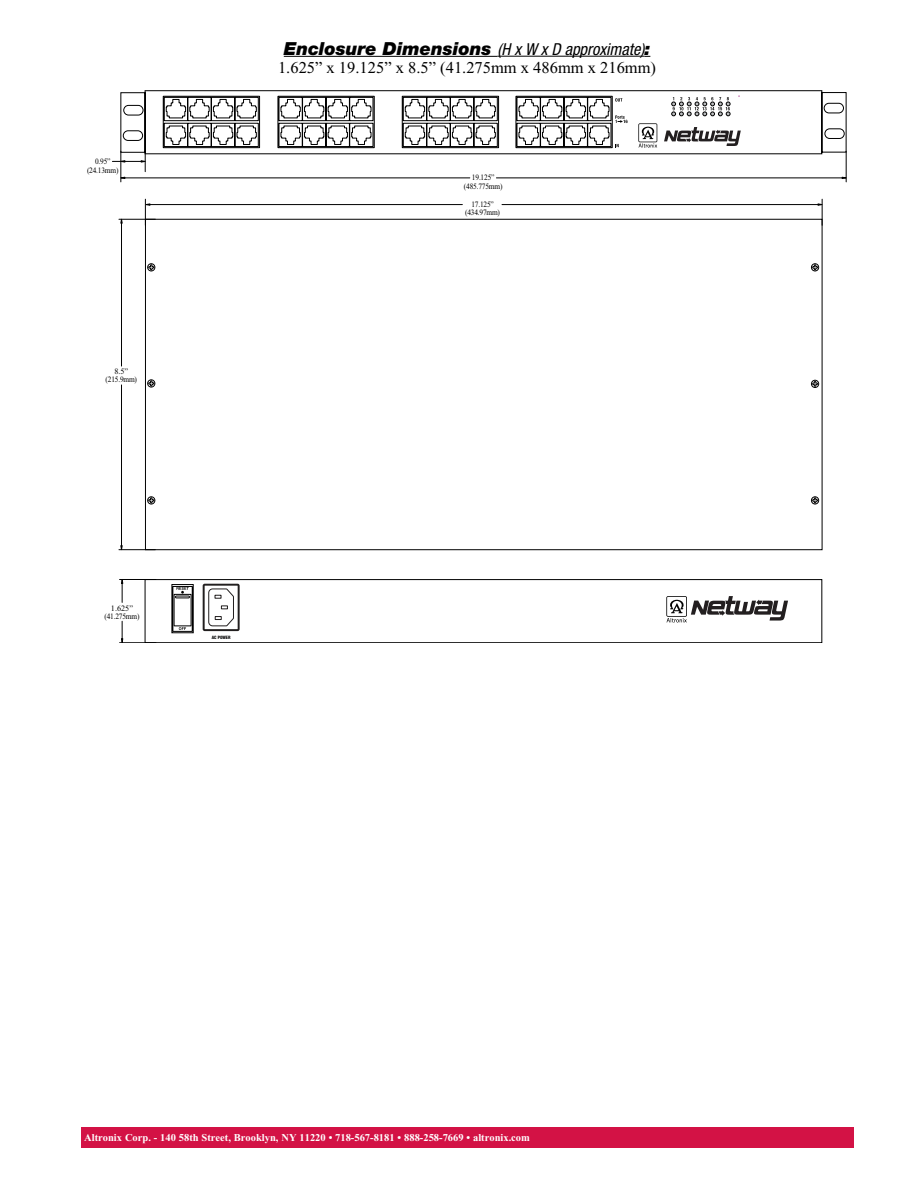
<style>
.page{position:relative;width:918px;height:1188px;background:#fff}
.page>*{position:absolute;margin:0;border:0;box-sizing:border-box;transform-origin:0 0}
.t1{font:italic 900 18px "Helvetica Neue";color:#000}
.t2{font:16.5px "Times New Roman";color:#000}
.t3{font:700 10.5px "Times New Roman";color:#fff}
.t4{font:8.25px/8.2px "Times New Roman";letter-spacing:-.025em;color:#000;text-align:center;scale:.9 1}
.t5{font:8.25px/8.2px "Times New Roman";letter-spacing:-.025em;color:#000;text-align:center}
.t6{font:800 condensed 4.5px "Helvetica Neue";letter-spacing:.01em;color:#010101;scale:.93 1}
.s1{font-weight:400;font-stretch:condensed;font-size:16.5px}
</style>
<div class="page">
<div style="left:81px;top:1127px;width:772px;height:21px;background:#d31245"></div>
<svg style="left:120px;top:90px;width:726px;height:553px"></svg>
<svg style="left:171px;top:584px;width:23px;height:49px"></svg>
<svg style="left:203px;top:584px;width:36px;height:47px"></svg>
<svg style="left:666px;top:596px;width:122px;height:26px"></svg>
<hr style="left:502px;top:204px;width:316px;height:1px;background:#010101">
<hr style="left:150px;top:204px;width:312px;height:1px;background:#010101">
<svg style="left:818px;top:199px;width:5px;height:26px"></svg>
<hr style="left:846px;top:151px;width:1px;height:31px;background:#010101">
<hr style="left:121px;top:151px;width:1px;height:31px;background:#010101">
<hr style="left:496px;top:178px;width:346px;height:1px;background:#010101">
<hr style="left:125px;top:178px;width:345px;height:1px;background:#010101">
<hr style="left:112px;top:161px;width:30px;height:1px;background:#010101">
<svg style="left:141px;top:151px;width:5px;height:21px"></svg>
<hr style="left:119px;top:549px;width:36px;height:1px;background:#010101">
<hr style="left:119px;top:219px;width:36px;height:1px;background:#010101">
<hr style="left:121px;top:385px;width:1px;height:161px;background:#010101">
<hr style="left:121px;top:223px;width:1px;height:143px;background:#010101">
<hr style="left:120px;top:642px;width:36px;height:1px;background:#010101">
<hr style="left:120px;top:579px;width:36px;height:1px;background:#010101">
<svg style="left:145px;top:199px;width:5px;height:26px"></svg>
<svg style="left:121px;top:621px;width:2px;height:22px"></svg>
<svg style="left:121px;top:580px;width:2px;height:22px"></svg>
<svg style="left:664px;top:127px;width:77px;height:19px"></svg>
<svg style="left:638px;top:123px;width:19px;height:25px"></svg>
<svg style="left:672px;top:97px;width:58px;height:19px"></svg>
<svg style="left:163px;top:96px;width:465px;height:52px"></svg>
<hr style="left:284px;top:56px;width:214px;height:1px;background:#000">
<hr style="left:498px;top:56px;width:146px;height:1px;background:#000">
<p class="t4" style="left:87px;top:157px;width:37px">0.95” (24.13mm)</p>
<p class="t5" style="left:106px;top:367px;width:33px">8.5” (215.9mm)</p>
<h1 class="t1" style="left:284px;top:37px;width:368px">Enclosure Dimensions <span class="s1">(H x W x D approximate)</span>:</h1>
<h2 class="t2" style="left:278px;top:59px;width:380px">1.625” x 19.125” x 8.5” (41.275mm x 486mm x 216mm)</h2>
<p class="t4" style="left:464px;top:174px;width:44px">19.125” (485.775mm)</p>
<p class="t4" style="left:465px;top:200px;width:40px">17.125” (434.97mm)</p>
<p class="t5" style="left:104px;top:604px;width:37px">1.625” (41.275mm)</p>
<p class="t6" style="left:212px;top:635px;width:22px">AC POWER</p>
<p class="t3" style="left:84px;top:1132px;width:447px">Altronix Corp. - 140 58th Street, Brooklyn, NY 11220 • 718-567-8181 • 888-258-7669 • altronix.com</p>
</div>
